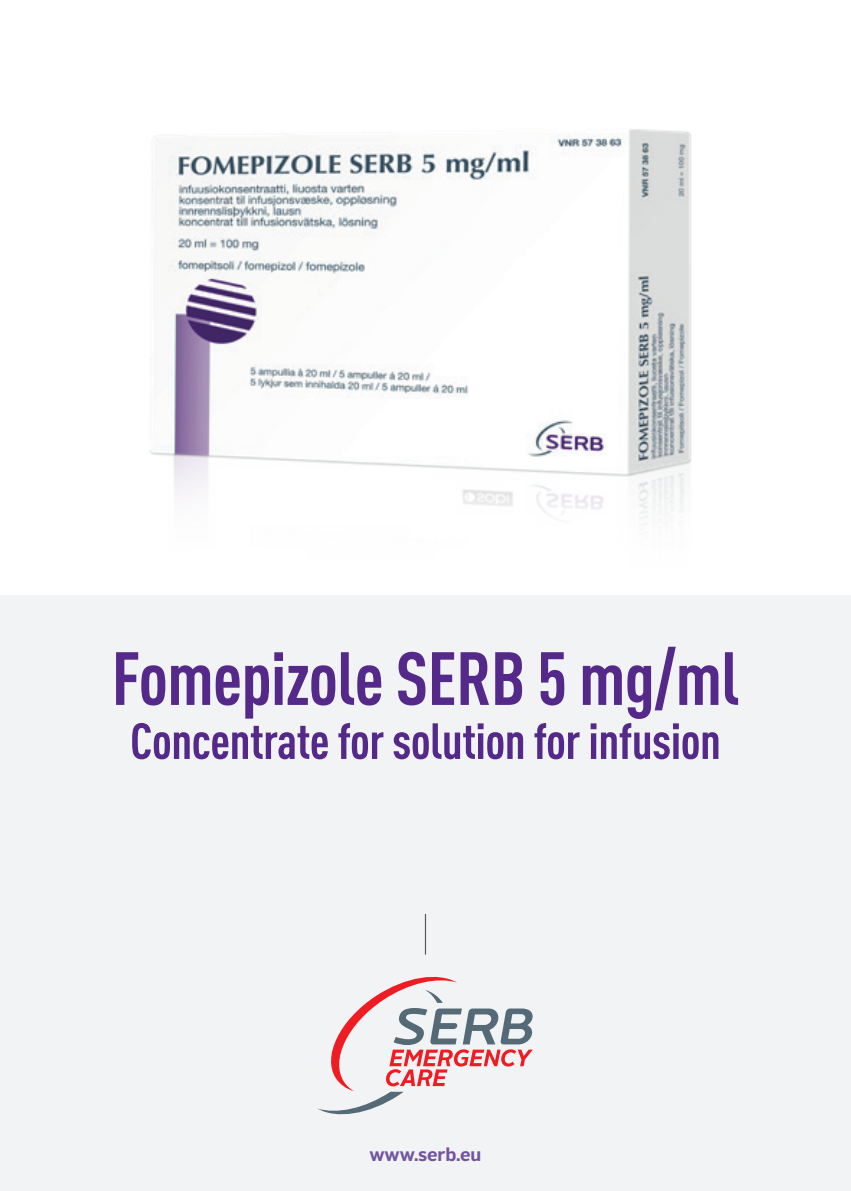
<style>
.page{position:relative;width:851px;height:1191px;background:#fff}
.page>*{position:absolute;margin:0;border:0;box-sizing:border-box;transform-origin:0 0}
.t1{font:700 condensed 74px "DIN Pro";letter-spacing:-.01em;color:#542989}
.t2{font:700 condensed 50px "DIN Pro";letter-spacing:-.01em;color:#542989}
.t3{font:700 18px "Alright Sans";letter-spacing:-.01em;color:#73559e}
</style>
<div class="page">
<div style="left:0;top:595px;width:850px;height:596px;background:#f2f3f4"></div>
<svg style="left:318px;top:976px;width:215px;height:139px"></svg>
<hr style="left:425px;top:914px;width:1px;height:40px;background:#57585a">
<img style="left:150px;top:129px;width:541px;height:395px">
<p class="t1" style="left:112px;top:622px;width:629px">Fomepizole SERB 5 mg/ml</p>
<p class="t2" style="left:130px;top:703px;width:592px">Concentrate for solution for infusion</p>
<p class="t3" style="left:369px;top:1141px;width:113px">www.serb.eu</p>
</div>
